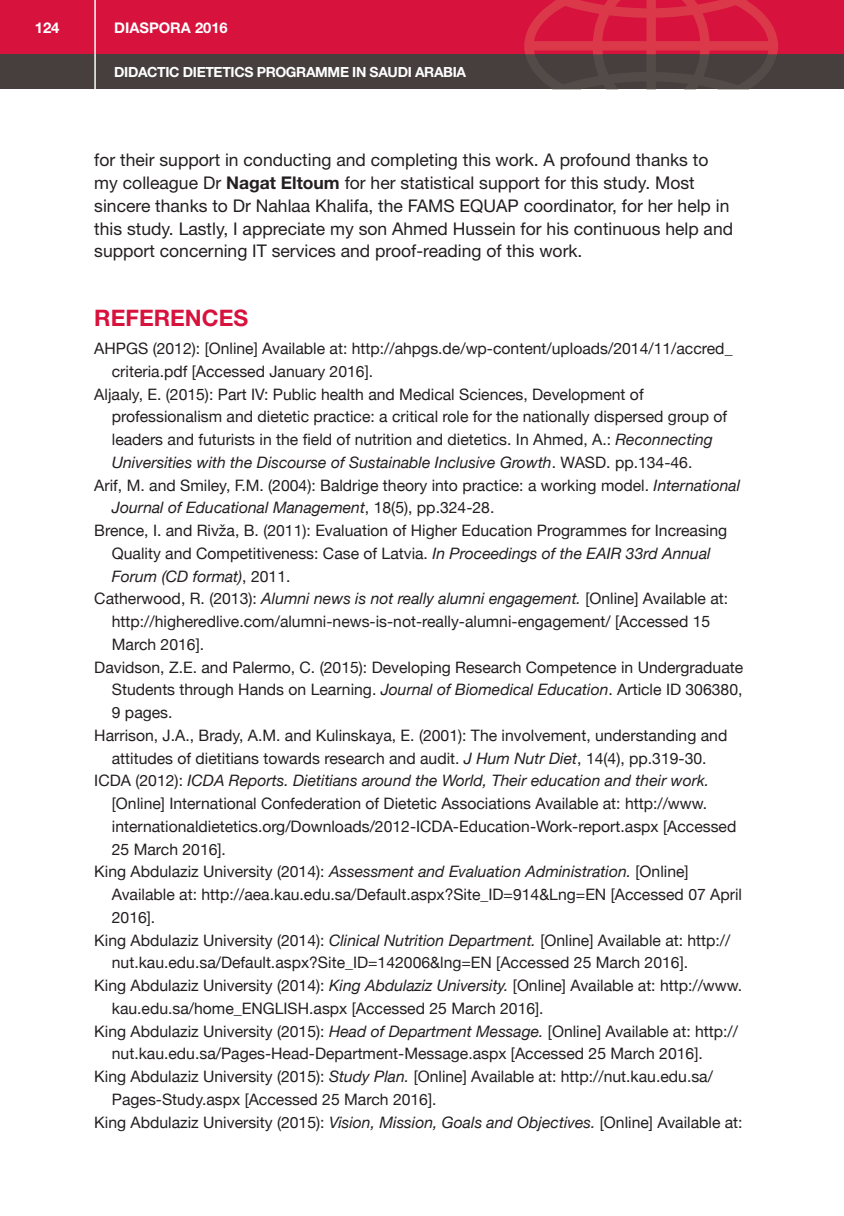
<style>
.page{position:relative;width:844px;height:1216px;background:#fff}
.page>*{position:absolute;margin:0;border:0;box-sizing:border-box;transform-origin:0 0}
.t1{font:700 22.75px "Helvetica Neue LT Std";color:#d7123d}
.t2{font:17.5px/22.8px "Helvetica Neue LT Std";color:#231f20}
.t3{font:15.75px "Helvetica Neue";color:#231f20}
.t4{font:italic 15.75px "Helvetica Neue";color:#231f20}
.t5{font:700 14.88px "Helvetica Neue LT Std";color:#fff}
.t6{font:700 14.7px "Helvetica Neue LT Std";color:#fff}
.t7{font:700 14px "Helvetica Neue LT Std";letter-spacing:-.025em;color:#fff}
.s1{font-weight:700}
.s2{font-style:italic}
.s3{font-style:normal}
</style>
<div class="page">
<div style="left:0;top:0;width:843px;height:55px;background:#d7123d"></div>
<div style="left:0;top:55px;width:843px;height:34px;background:#463f3d"></div>
<hr style="left:94px;top:0;width:2px;height:89px;background:#fff">
<svg style="left:524px;top:0;width:253px;height:90px"></svg>
<hr style="left:843px;top:0;width:1px;height:55px;background:#d7123d">
<hr style="left:843px;top:55px;width:1px;height:34px;background:#463f3d">
<p class="t5" style="left:35px;top:18px;width:26px">124</p>
<p class="t6" style="left:114px;top:18px;width:115px">DIASPORA 2016</p>
<p class="t7" style="left:114px;top:63px;width:353px">DIDACTIC DIETETICS PROGRAMME IN SAUDI ARABIA</p>
<p class="t2" style="left:94px;top:148px;width:640px">for their support in conducting and completing this work. A profound thanks to my colleague Dr <span class="s1">Nagat Eltoum</span> for her statistical support for this study. Most sincere thanks to Dr Nahlaa Khalifa, the FAMS EQUAP coordinator, for her help in this study. Lastly, I appreciate my son Ahmed Hussein for his continuous help and support concerning IT services and proof-reading of this work.</p>
<h1 class="t1" style="left:94px;top:304px;width:155px">REFERENCES</h1>
<p class="t3" style="left:94px;top:337px;width:639px">AHPGS (2012): [Online] Available at: http://ahpgs.de/wp-content/uploads/2014/11/accred_</p>
<p class="t3" style="left:112px;top:360px;width:263px">criteria.pdf [Accessed January 2016].</p>
<p class="t3" style="left:94px;top:382px;width:550px">Aljaaly, E. (2015): Part IV: Public health and Medical Sciences, Development of</p>
<p class="t3" style="left:112px;top:405px;width:616px">professionalism and dietetic practice: a critical role for the nationally dispersed group of</p>
<p class="t3" style="left:112px;top:428px;width:602px">leaders and futurists in the field of nutrition and dietetics. In Ahmed, A.: <span class="s2">Reconnecting</span></p>
<p class="t4" style="left:112px;top:451px;width:582px">Universities with the Discourse of Sustainable Inclusive Growth<span class="s3">. WASD. pp.134-46.</span></p>
<p class="t3" style="left:94px;top:473px;width:647px">Arif, M. and Smiley, F.M. (2004): Baldrige theory into practice: a working model. <span class="s2">International</span></p>
<p class="t4" style="left:112px;top:496px;width:384px">Journal of Educational Management<span class="s3">, 18(5), pp.324-28.</span></p>
<p class="t3" style="left:94px;top:519px;width:634px">Brence, I. and Rivža, B. (2011): Evaluation of Higher Education Programmes for Increasing</p>
<p class="t3" style="left:112px;top:542px;width:600px">Quality and Competitiveness: Case of Latvia. <span class="s2">In Proceedings of the EAIR 33rd Annual</span></p>
<p class="t4" style="left:112px;top:564px;width:180px">Forum (CD format)<span class="s3">, 2011.</span></p>
<p class="t3" style="left:94px;top:587px;width:635px">Catherwood, R. (2013): <span class="s2">Alumni news is not really alumni engagement.</span> [Online] Available at:</p>
<p class="t3" style="left:112px;top:610px;width:600px">http://higheredlive.com/alumni-news-is-not-really-alumni-engagement/ [Accessed 15</p>
<p class="t3" style="left:112px;top:633px;width:94px">March 2016].</p>
<p class="t3" style="left:94px;top:655px;width:650px">Davidson, Z.E. and Palermo, C. (2015): Developing Research Competence in Undergraduate</p>
<p class="t3" style="left:112px;top:678px;width:632px">Students through Hands on Learning. <span class="s2">Journal of Biomedical Education</span>. Article ID 306380,</p>
<p class="t3" style="left:112px;top:701px;width:62px">9 pages.</p>
<p class="t3" style="left:94px;top:723px;width:634px">Harrison, J.A., Brady, A.M. and Kulinskaya, E. (2001): The involvement, understanding and</p>
<p class="t3" style="left:112px;top:746px;width:596px">attitudes of dietitians towards research and audit. <span class="s2">J Hum Nutr Diet</span>, 14(4), pp.319-30.</p>
<p class="t4" style="left:94px;top:769px;width:616px"><span class="s3">ICDA (2012):</span> ICDA Reports. Dietitians around the World, Their education and their work.</p>
<p class="t3" style="left:112px;top:792px;width:596px">[Online] International Confederation of Dietetic Associations Available at: http://www.</p>
<p class="t3" style="left:112px;top:814px;width:626px">internationaldietetics.org/Downloads/2012-ICDA-Education-Work-report.aspx [Accessed</p>
<p class="t3" style="left:112px;top:837px;width:116px">25 March 2016].</p>
<p class="t3" style="left:94px;top:860px;width:595px">King Abdulaziz University (2014): <span class="s2">Assessment and Evaluation Administration.</span> [Online]</p>
<p class="t3" style="left:112px;top:883px;width:631px">Available at: http://aea.kau.edu.sa/Default.aspx?Site_ID=914&amp;Lng=EN [Accessed 07 April</p>
<p class="t3" style="left:112px;top:905px;width:45px">2016].</p>
<p class="t3" style="left:94px;top:928px;width:637px">King Abdulaziz University (2014): <span class="s2">Clinical Nutrition Department.</span> [Online] Available at: http://</p>
<p class="t3" style="left:112px;top:951px;width:577px">nut.kau.edu.sa/Default.aspx?Site_ID=142006&amp;lng=EN [Accessed 25 March 2016].</p>
<p class="t3" style="left:94px;top:974px;width:649px">King Abdulaziz University (2014): <span class="s2">King Abdulaziz University.</span> [Online] Available at: http://www.</p>
<p class="t3" style="left:112px;top:996px;width:433px">kau.edu.sa/home_ENGLISH.aspx [Accessed 25 March 2016].</p>
<p class="t3" style="left:94px;top:1019px;width:645px">King Abdulaziz University (2015): <span class="s2">Head of Department Message.</span> [Online] Available at: http://</p>
<p class="t3" style="left:112px;top:1042px;width:592px">nut.kau.edu.sa/Pages-Head-Department-Message.aspx [Accessed 25 March 2016].</p>
<p class="t3" style="left:94px;top:1065px;width:620px">King Abdulaziz University (2015): <span class="s2">Study Plan.</span> [Online] Available at: http://nut.kau.edu.sa/</p>
<p class="t3" style="left:112px;top:1087px;width:326px">Pages-Study.aspx [Accessed 25 March 2016].</p>
<p class="t3" style="left:94px;top:1110px;width:649px">King Abdulaziz University (2015): <span class="s2">Vision, Mission, Goals and Objectives.</span> [Online] Available at:</p>
</div>
